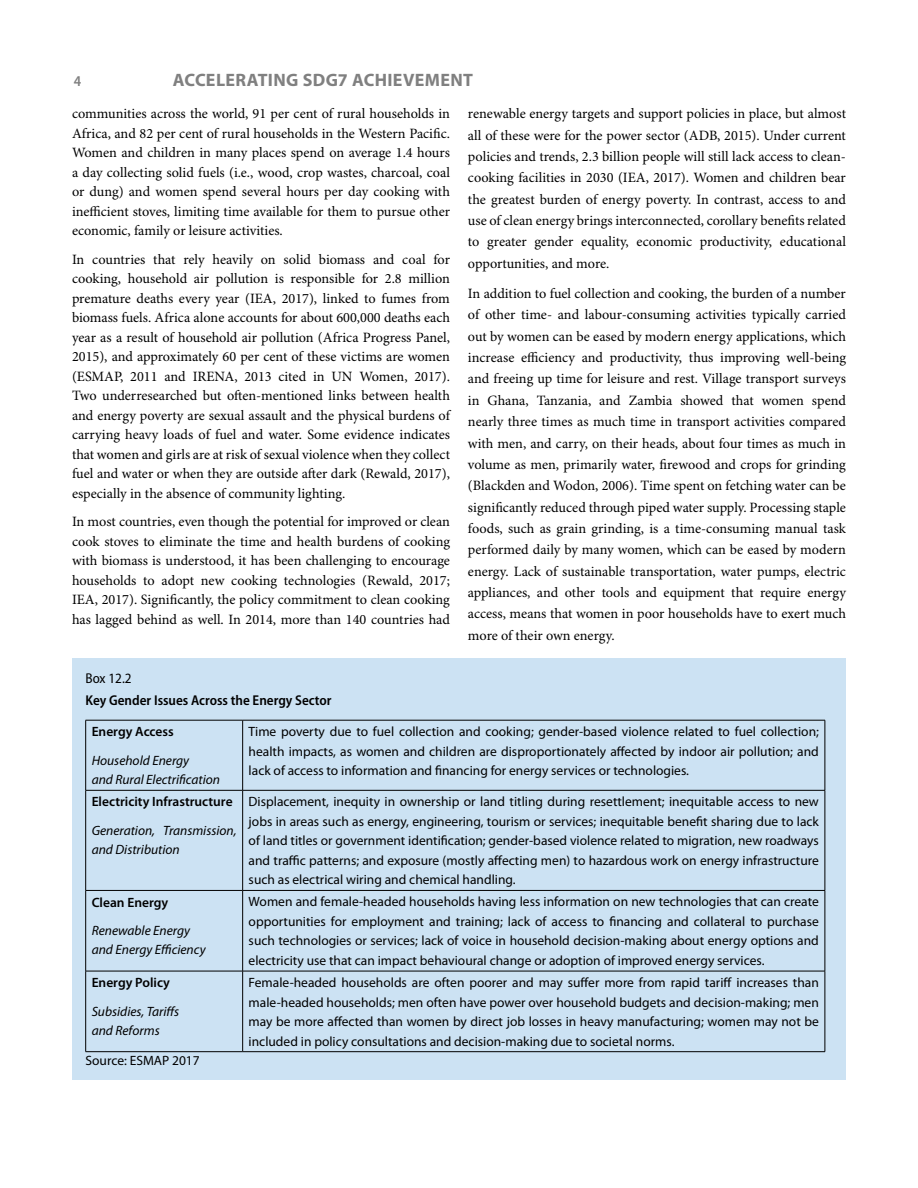
<style>
.page{position:relative;width:918px;height:1188px;background:#fff}
.page>*{position:absolute;margin:0;border:0;box-sizing:border-box;transform-origin:0 0}
.t1{font:700 18px "Myriad Pro";letter-spacing:.02em;color:#808080}
.t2{font:600 semi-condensed 15px "Myriad Pro";color:#808080}
.t3{font:14.25px/19.5px "Minion Pro";color:#000;text-align:justify}
.t4{font:600 semi-condensed 14.25px "Myriad Pro";color:#000}
.t5{font:semi-condensed 14.25px "Myriad Pro";color:#000}
.t6{font:13.5px/19.5px "Myriad Pro";color:#000;text-align:justify}
.t7{font:italic 13.5px/19.5px "Myriad Pro";color:#000}
.t8{font:600 13.5px "Myriad Pro";color:#000}
</style>
<div class="page">
<div style="left:72px;top:658px;width:774px;height:422px;background:#cce2f3"></div>
<hr style="left:86px;top:790px;width:157px;height:1px;background:#000">
<hr style="left:243px;top:790px;width:582px;height:1px;background:#000">
<hr style="left:86px;top:890px;width:157px;height:1px;background:#000">
<hr style="left:243px;top:890px;width:582px;height:1px;background:#000">
<hr style="left:86px;top:971px;width:157px;height:1px;background:#000">
<hr style="left:243px;top:971px;width:582px;height:1px;background:#000">
<hr style="left:86px;top:720px;width:157px;height:1px;background:#000">
<hr style="left:85px;top:720px;width:1px;height:70px;background:#000">
<hr style="left:243px;top:720px;width:582px;height:1px;background:#000">
<hr style="left:242px;top:720px;width:1px;height:70px;background:#000">
<hr style="left:825px;top:720px;width:1px;height:70px;background:#000">
<hr style="left:85px;top:790px;width:1px;height:100px;background:#000">
<hr style="left:242px;top:790px;width:1px;height:100px;background:#000">
<hr style="left:825px;top:790px;width:1px;height:100px;background:#000">
<hr style="left:85px;top:891px;width:1px;height:80px;background:#000">
<hr style="left:242px;top:891px;width:1px;height:80px;background:#000">
<hr style="left:825px;top:891px;width:1px;height:80px;background:#000">
<hr style="left:85px;top:971px;width:1px;height:81px;background:#000">
<hr style="left:242px;top:971px;width:1px;height:81px;background:#000">
<hr style="left:825px;top:971px;width:1px;height:81px;background:#000">
<hr style="left:86px;top:1051px;width:157px;height:1px;background:#000">
<hr style="left:243px;top:1051px;width:582px;height:1px;background:#000">
<p class="t2" style="left:74px;top:72px;width:9px">4</p>
<p class="t1" style="left:173px;top:68px;width:302px">ACCELERATING SDG7 ACHIEVEMENT</p>
<p class="t3" style="left:72px;top:105px;width:380px">communities across the world, 91 per cent of rural households in Africa, and 82 per cent of rural households in the Western Pacific.<br>Women and children in many places spend on average 1.4 hours a day collecting solid fuels (i.e., wood, crop wastes, charcoal, coal or dung) and women spend several hours per day cooking with inefficient stoves, limiting time available for them to pursue other economic, family or leisure activities.</p>
<p class="t3" style="left:72px;top:250px;width:380px">In countries that rely heavily on solid biomass and coal for cooking, household air pollution is responsible for 2.8 million premature deaths every year (IEA, 2017), linked to fumes from biomass fuels. Africa alone accounts for about 600,000 deaths each year as a result of household air pollution (Africa Progress Panel, 2015), and approximately 60 per cent of these victims are women (ESMAP, 2011 and IRENA, 2013 cited in UN Women, 2017).<br>Two underresearched but often-mentioned links between health and energy poverty are sexual assault and the physical burdens of carrying heavy loads of fuel and water. Some evidence indicates that women and girls are at risk of sexual violence when they collect fuel and water or when they are outside after dark (Rewald, 2017), especially in the absence of community lighting.</p>
<p class="t3" style="left:72px;top:513px;width:380px">In most countries, even though the potential for improved or clean cook stoves to eliminate the time and health burdens of cooking with biomass is understood, it has been challenging to encourage households to adopt new cooking technologies (Rewald, 2017; IEA, 2017). Significantly, the policy commitment to clean cooking has lagged behind as well. In 2014, more than 140 countries had</p>
<p class="t3" style="left:468px;top:104px;width:380px;line-height:21.3px">renewable energy targets and support policies in place, but almost all of these were for the power sector (ADB, 2015). Under current policies and trends, 2.3 billion people will still lack access to clean&shy;cooking facilities in 2030 (IEA, 2017). Women and children bear the greatest burden of energy poverty. In contrast, access to and use of clean energy brings interconnected, corollary benefits related to greater gender equality, economic productivity, educational opportunities, and more.</p>
<p class="t3" style="left:468px;top:283px;width:380px;line-height:21.3px">In addition to fuel collection and cooking, the burden of a number of other time- and labour-consuming activities typically carried out by women can be eased by modern energy applications, which increase efficiency and productivity, thus improving well-being and freeing up time for leisure and rest. Village transport surveys in Ghana, Tanzania, and Zambia showed that women spend nearly three times as much time in transport activities compared with men, and carry, on their heads, about four times as much in volume as men, primarily water, firewood and crops for grinding (Blackden and Wodon, 2006). Time spent on fetching water can be significantly reduced through piped water supply. Processing staple foods, such as grain grinding, is a time-consuming manual task performed daily by many women, which can be eased by modern energy. Lack of sustainable transportation, water pumps, electric appliances, and other tools and equipment that require energy access, means that women in poor households have to exert much more of their own energy.</p>
<p class="t5" style="left:86px;top:670px;width:48px">Box 12.2</p>
<p class="t4" style="left:86px;top:692px;width:248px">Key Gender Issues Across the Energy Sector</p>
<p class="t8" style="left:92px;top:723px;width:84px">Energy Access</p>
<p class="t7" style="left:92px;top:750px;width:130px">Household Energy<br>and Rural Electrification</p>
<p class="t6" style="left:249px;top:722px;width:572px">Time poverty due to fuel collection and cooking; gender-based violence related to fuel collection; health impacts, as women and children are disproportionately affected by indoor air pollution; and lack of access to information and financing for energy services or technologies.</p>
<p class="t8" style="left:92px;top:793px;width:142px">Electricity Infrastructure</p>
<p class="t7" style="left:92px;top:820px;width:146px">Generation, Transmission, and Distribution</p>
<p class="t8" style="left:92px;top:893px;width:78px">Clean Energy</p>
<p class="t7" style="left:92px;top:921px;width:115px">Renewable Energy and Energy Efficiency</p>
<p class="t8" style="left:92px;top:974px;width:80px">Energy Policy</p>
<p class="t7" style="left:92px;top:1001px;width:89px">Subsidies, Tariffs and Reforms</p>
<p class="t6" style="left:86px;top:1051px;width:116px">Source: ESMAP 2017</p>
<p class="t6" style="left:249px;top:792px;width:572px">Displacement, inequity in ownership or land titling during resettlement; inequitable access to new jobs in areas such as energy, engineering, tourism or services; inequitable benefit sharing due to lack of land titles or government identification; gender-based violence related to migration, new roadways and traffic patterns; and exposure (mostly affecting men) to hazardous work on energy infrastructure such as electrical wiring and chemical handling.</p>
<p class="t6" style="left:249px;top:892px;width:572px">Women and female-headed households having less information on new technologies that can create opportunities for employment and training; lack of access to financing and collateral to purchase such technologies or services; lack of voice in household decision-making about energy options and electricity use that can impact behavioural change or adoption of improved energy services.</p>
<p class="t6" style="left:249px;top:973px;width:572px">Female-headed households are often poorer and may suffer more from rapid tariff increases than male-headed households; men often have power over household budgets and decision-making; men may be more affected than women by direct job losses in heavy manufacturing; women may not be included in policy consultations and decision-making due to societal norms.</p>
</div>
